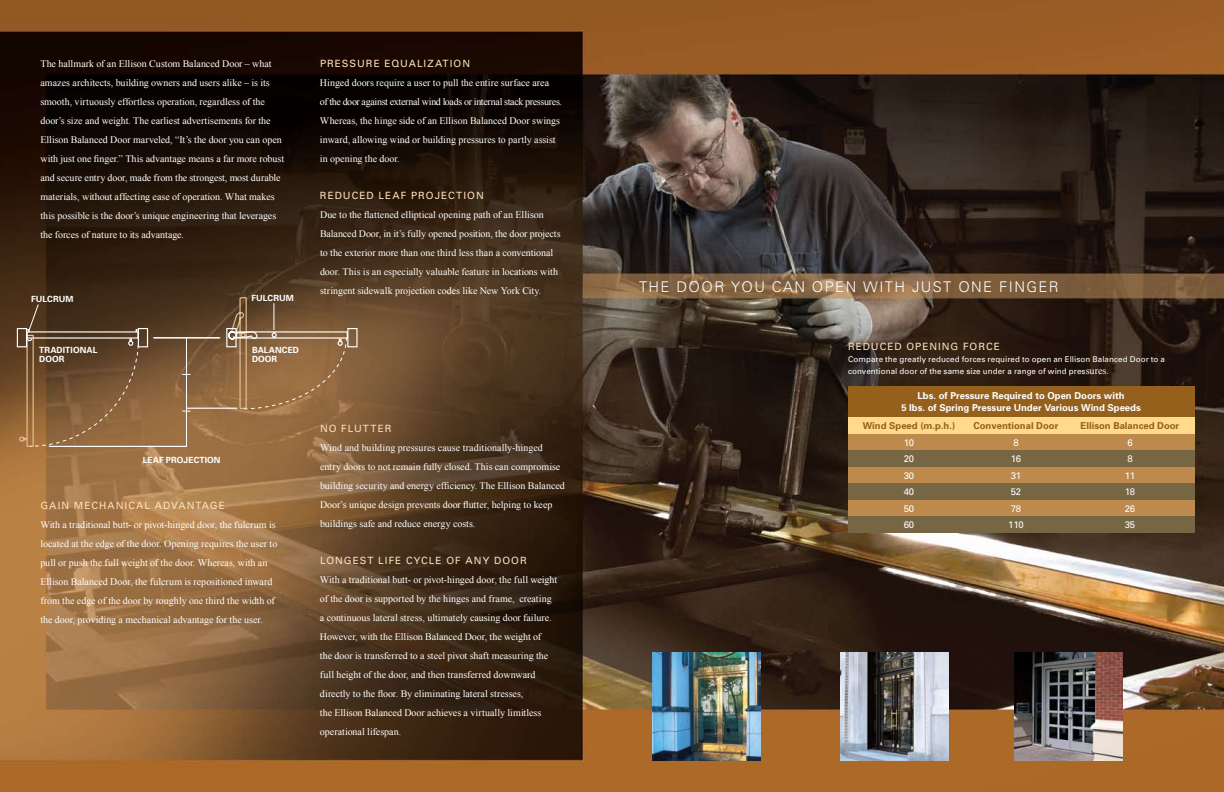
<style>
.page{position:relative;width:1224px;height:792px;background:#fff}
.page>*{position:absolute;margin:0;border:0;box-sizing:border-box;transform-origin:0 0}
.t1{font:300 14.8px "Univers";letter-spacing:.095em;color:#fff}
.t2{font:10px/19px "Times New Roman";color:#fff}
.t3{font:10px "Univers";letter-spacing:.105em;color:#ffe1bc}
.t4{font:700 9.5px/11.4px "Univers";color:#fff;text-align:center}
.t5{font:700 9.5px "Univers";color:#95601c}
.t6{font:9.5px "Univers";color:#fff}
.t7{font:700 8.5px/9px "Univers";letter-spacing:.01em;color:#fff}
.t8{font:8px/12px "Univers";letter-spacing:.01em;color:#fff}
.s1{font-family:"Times New Roman";font-size:10px}
</style>
<div class="page">
<img style="left:0;top:0;width:1224px;height:792px">
<img style="left:841px;top:652px;width:108px;height:108px">
<img style="left:652px;top:652px;width:108px;height:108px">
<svg style="left:17px;top:297px;width:341px;height:150px;background:#7f5d3b"></svg>
<div style="left:848px;top:404px;width:346px;height:31px;background:#ffda8b"></div>
<div style="left:848px;top:386px;width:346px;height:31px;background:#95601c"></div>
<div style="left:848px;top:434px;width:346px;height:95px;background:#be894c"></div>
<div style="left:848px;top:450px;width:346px;height:17px;background:#766643"></div>
<div style="left:848px;top:483px;width:346px;height:16px;background:#766643"></div>
<div style="left:848px;top:517px;width:346px;height:16px;background:#766643"></div>
<img style="left:1014px;top:652px;width:108px;height:108px">
<p class="t2" style="left:40px;top:54px;width:245px">The hallmark of an Ellison Custom Balanced Door – what amazes architects, building owners and users alike – is its smooth, virtuously effortless operation, regardless of the door’s size and weight. The earliest advertisements for the Ellison Balanced Door marveled, “It’s the door you can open with just one finger.” This advantage means a far more robust and secure entry door, made from the strongest, most durable materials, without affecting ease of operation. What makes this possible is the door’s unique engineering that leverages the forces of nature to its advantage.</p>
<p class="t7" style="left:31px;top:294px;width:44px">Fulcrum</p>
<p class="t7" style="left:251px;top:293px;width:44px">Fulcrum</p>
<p class="t7" style="left:39px;top:345px;width:60px">Traditional<br>Door</p>
<p class="t7" style="left:252px;top:345px;width:49px">Balanced<br>Door</p>
<p class="t3" style="left:320px;top:58px;width:152px">Pressure Equalization</p>
<p class="t2" style="left:320px;top:73px;width:244px">Hinged doors require a user to pull the entire surface area<br>of the door against external wind loads or internal stack pressures.<br>Whereas, the hinge side of an Ellison Balanced Door swings inward, allowing wind or building pressures to partly assist in opening the door.</p>
<p class="t3" style="left:320px;top:190px;width:165px">Reduced Leaf Projection</p>
<p class="t2" style="left:320px;top:205px;width:242px">Due to the flattened elliptical opening path of an Ellison Balanced Door, in it’s fully opened position, the door projects to the exterior more than one third less than a conventional door. This is an especially valuable feature in locations with stringent sidewalk projection codes like New York City.</p>
<p class="t7" style="left:143px;top:455px;width:79px">Leaf Projection</p>
<p class="t3" style="left:40px;top:500px;width:186px">Gain Mechanical Advantag e</p>
<p class="t2" style="left:40px;top:515px;width:239px">With a traditional butt- or pivot-hinged door, the fulcrum is located at the edge of the door. Opening requires the user to pull or push the full weight of the door. Whereas, with an Ellison Balanced Door, the fulcrum is repositioned inward from the edge of the door by roughly one third the width of the door, providing a mechanical advantage for the user.</p>
<p class="t3" style="left:320px;top:423px;width:73px">N o Flutter</p>
<p class="t2" style="left:320px;top:438px;width:246px">Wind and building pressures cause traditionally-hinged entry doors to not remain fully closed. This can compromise building security and energy efficiency. The Ellison Balanced Door’s unique design prevents door flutter, helping to keep buildings safe and reduce energy costs.</p>
<p class="t3" style="left:320px;top:555px;width:208px">Long est Life Cycle of Any Door</p>
<p class="t2" style="left:320px;top:570px;width:239px">With a traditional butt- or pivot-hinged door, the full weight of the door is supported by the hinges and frame, creating a continuous lateral stress, ultimately causing door failure.<br>However, with the Ellison Balanced Door, the weight of<br>the door is transferred to a steel pivot shaft measuring the full height of the door, and then transferred downward directly to the floor. By eliminating lateral stresses,<br>the Ellison Balanced Door achieves a virtually limitless operational lifespan.</p>
<h1 class="t1" style="left:639px;top:277px;width:421px">THE DOOR YOU CAN OPEN WITH JUST ONE FI NGER</h1>
<p class="t3" style="left:848px;top:340px;width:154px">Reduced Opening Force</p>
<p class="t8" style="left:848px;top:353px;width:319px">Compare the greatly reduced forces required to open an Ellison Balanced Door to a conventional door of the same size under a range of wind pres<span class="s1">sures.</span></p>
<p class="t4" style="left:901px;top:390px;width:241px">Lbs. of Pressure Required to Open Doors with<br>5 lbs. of Spring Pressure Under Various Wind Speeds</p>
<p class="t5" style="left:863px;top:420px;width:106px">Wind Speed (m.p.h.) C</p>
<p class="t5" style="left:980px;top:420px;width:94px">onventional Door E</p>
<p class="t5" style="left:1086px;top:420px;width:94px">llison Balanced Door</p>
<p class="t6" style="left:904px;top:437px;width:12px">10</p>
<p class="t6" style="left:1013px;top:437px;width:7px">8</p>
<p class="t6" style="left:1127px;top:437px;width:7px">6</p>
<p class="t6" style="left:904px;top:453px;width:12px">20</p>
<p class="t6" style="left:1011px;top:453px;width:12px">16</p>
<p class="t6" style="left:1127px;top:453px;width:7px">8</p>
<p class="t6" style="left:904px;top:470px;width:12px">30</p>
<p class="t6" style="left:1011px;top:470px;width:12px">31</p>
<p class="t6" style="left:1125px;top:470px;width:12px">11</p>
<p class="t6" style="left:904px;top:486px;width:12px">40</p>
<p class="t6" style="left:1011px;top:486px;width:12px">52</p>
<p class="t6" style="left:1125px;top:486px;width:12px">18</p>
<p class="t6" style="left:904px;top:503px;width:12px">50</p>
<p class="t6" style="left:1011px;top:503px;width:12px">78</p>
<p class="t6" style="left:1125px;top:503px;width:12px">26</p>
<p class="t6" style="left:904px;top:519px;width:12px">60</p>
<p class="t6" style="left:1008px;top:519px;width:17px">110</p>
<p class="t6" style="left:1125px;top:519px;width:12px">35</p>
</div>
